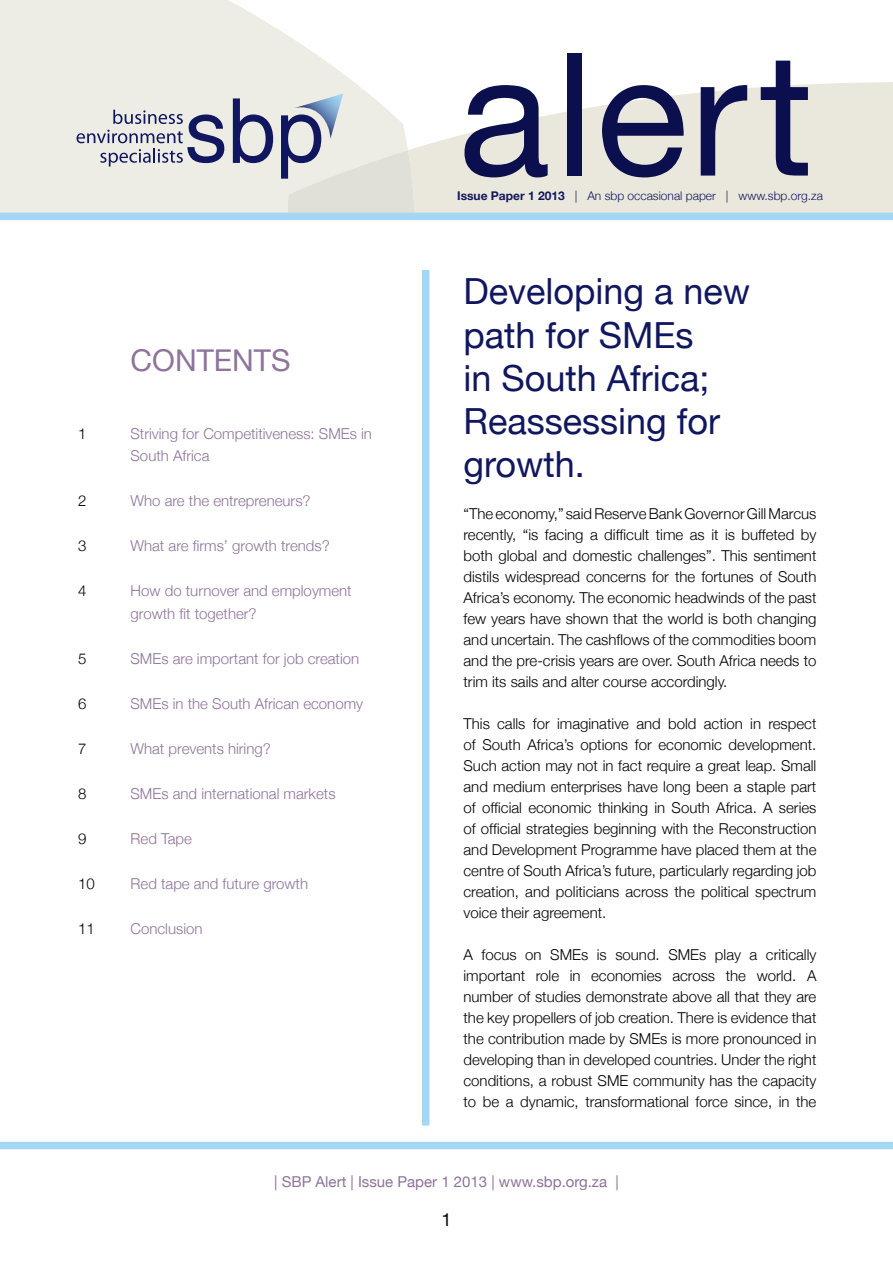
<style>
.page{position:relative;width:893px;height:1263px;background:#fff}
.page>*{position:absolute;margin:0;border:0;box-sizing:border-box;transform-origin:0 0}
.t1{font:171px "Helvetica Neue";letter-spacing:.025em;color:#0c0f4d}
.t2{font:36px/43.2px "Helvetica Neue";color:#11175e}
.t3{font:30px "Helvetica Neue";color:#8e739a}
.t4{font:18px "Helvetica Neue";color:#000}
.t5{font:300 15px/21px "Helvetica Neue";color:#000;text-align:justify}
.t6{font:300 15px/22.5px "Helvetica Neue";color:#8e739a}
.t7{font:15px "Helvetica Neue";color:#8e739a}
.t8{font:300 12px "Helvetica Neue";color:#11175e}
.t9{font:700 12px "Helvetica Neue";color:#11175e}
</style>
<div class="page">
<div style="left:0;top:1142px;width:893px;height:7px;background:#a4d7f4"></div>
<svg style="left:0;top:0;width:369px;height:213px;background:#eeeee8"></svg>
<svg style="left:415px;top:82px;width:478px;height:131px;fill:#eae8dd"></svg>
<svg style="left:233px;top:98px;width:40px;height:65px;background:#9092ac"></svg>
<svg style="left:281px;top:94px;width:134px;height:119px;background:#d5d7d7"></svg>
<svg style="left:77px;top:110px;width:147px;height:56px;background:#babcc7"></svg>
<div style="left:0;top:213px;width:893px;height:7px;background:#a4d7f4"></div>
<div style="left:422px;top:270px;width:7px;height:855px;background:#a4d7f4"></div>
<h3 class="t3" style="left:131px;top:343px;width:161px">CONTENTS</h3>
<p class="t5" style="left:78px;top:423px;width:10px">1</p>
<p class="t6" style="left:131px;top:422px;width:243px">Striving for Competitiveness: SMEs in<br>South Africa</p>
<p class="t5" style="left:78px;top:490px;width:10px">2</p>
<p class="t6" style="left:131px;top:489px;width:182px">Who are the entrepreneurs?</p>
<p class="t5" style="left:78px;top:535px;width:10px">3</p>
<p class="t6" style="left:131px;top:534px;width:201px">What are firms’ growth trends?</p>
<p class="t5" style="left:78px;top:580px;width:10px">4</p>
<p class="t6" style="left:131px;top:579px;width:223px">How do turnover and employment growth fit together?</p>
<p class="t5" style="left:78px;top:648px;width:10px">5</p>
<p class="t6" style="left:131px;top:647px;width:230px">SMEs are important for job creation</p>
<p class="t5" style="left:78px;top:693px;width:10px">6</p>
<p class="t6" style="left:131px;top:692px;width:234px">SMEs in the South African economy</p>
<p class="t5" style="left:78px;top:738px;width:10px">7</p>
<p class="t6" style="left:131px;top:737px;width:142px">What prevents hiring?</p>
<p class="t5" style="left:78px;top:783px;width:10px">8</p>
<p class="t6" style="left:131px;top:782px;width:207px">SMEs and international markets</p>
<p class="t5" style="left:78px;top:828px;width:10px">9</p>
<p class="t6" style="left:131px;top:827px;width:63px">Red Tape</p>
<p class="t5" style="left:78px;top:873px;width:18px">10</p>
<p class="t6" style="left:131px;top:872px;width:179px">Red tape and future growth</p>
<p class="t5" style="left:78px;top:918px;width:18px">11</p>
<p class="t6" style="left:131px;top:917px;width:73px">Conclusion</p>
<h1 class="t1" style="left:458px;top:13px;width:356px">alert</h1>
<p class="t8" style="left:575px;top:188px;width:250px">| An sbp occasional paper | www.sbp.org.za</p>
<p class="t9" style="left:457px;top:188px;width:109px">Issue Paper 1 2013</p>
<h2 class="t2" style="left:463px;top:269px;width:288px">Developing a new path for SMEs<br>in South Africa;<br>Reassessing for growth.</h2>
<p class="t5" style="left:463px;top:503px;width:354px">“The economy,” said Reserve Bank Governor Gill Marcus recently, “is facing a difficult time as it is buffeted by both global and domestic challenges”. This sentiment distils widespread concerns for the fortunes of South Africa’s economy. The economic headwinds of the past few years have shown that the world is both changing and uncertain. The cashflows of the commodities boom and the pre-crisis years are over. South Africa needs to trim its sails and alter course accordingly.</p>
<p class="t5" style="left:463px;top:713px;width:354px">This calls for imaginative and bold action in respect of South Africa’s options for economic development.<br>Such action may not in fact require a great leap. Small and medium enterprises have long been a staple part of official economic thinking in South Africa. A series of official strategies beginning with the Reconstruction and Development Programme have placed them at the centre of South Africa’s future, particularly regarding job creation, and politicians across the political spectrum voice their agreement.</p>
<p class="t5" style="left:463px;top:944px;width:354px">A focus on SMEs is sound. SMEs play a critically important role in economies across the world. A number of studies demonstrate above all that they are the key propellers of job creation. There is evidence that the contribution made by SMEs is more pronounced in developing than in developed countries. Under the right conditions, a robust SME community has the capacity to be a dynamic, transformational force since, in the</p>
<p class="t7" style="left:274px;top:1172px;width:346px">| SBP Alert | Issue Paper 1 2013 | www.sbp.org.za |</p>
<p class="t4" style="left:441px;top:1209px;width:12px">1</p>
</div>
